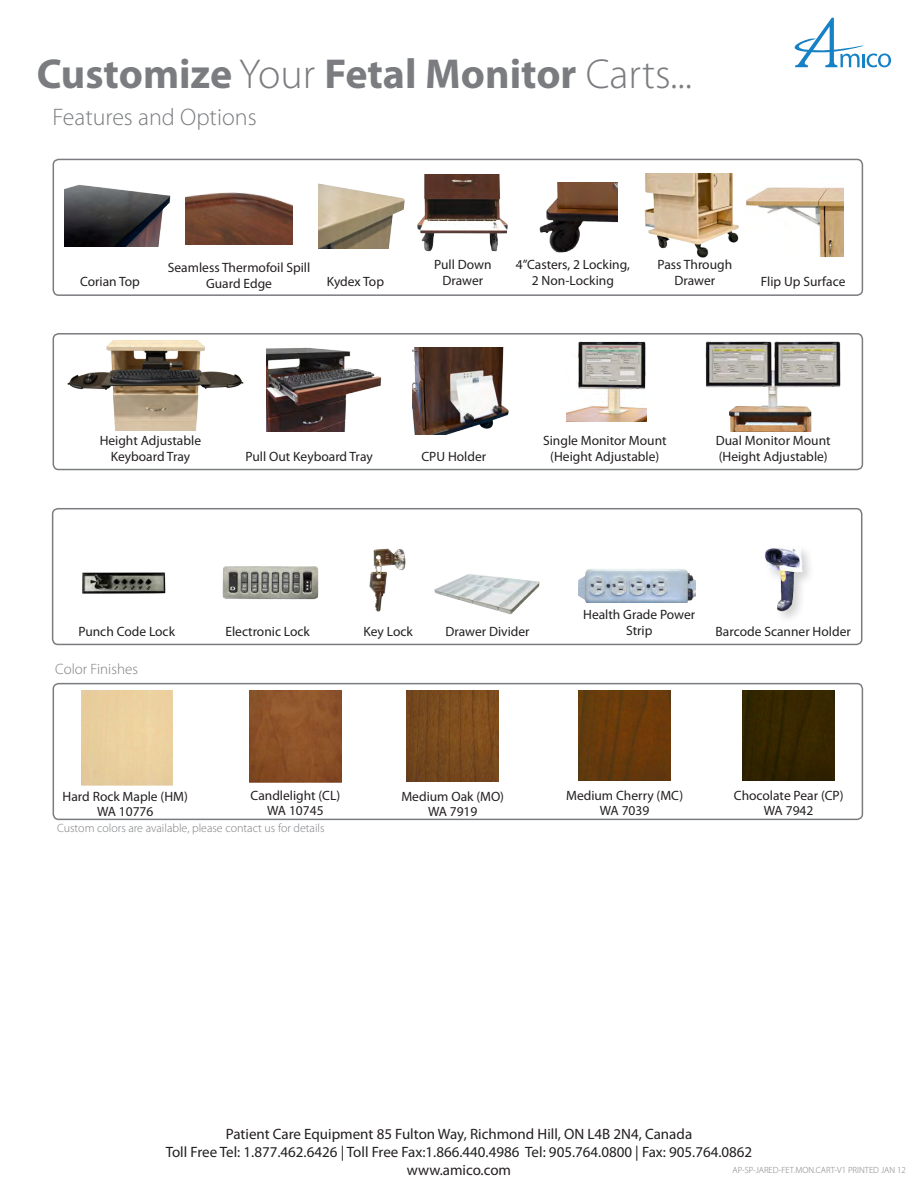
<style>
.page{position:relative;width:918px;height:1188px;background:#fff}
.page>*{position:absolute;margin:0;border:0;box-sizing:border-box;transform-origin:0 0}
.t1{font:700 42px "Myriad Pro";color:#7a7c7f}
.t2{font:300 24px "Myriad Pro";color:#7a7c7f}
.t3{font:15px "Myriad Pro";color:#231f20}
.t4{font:300 15px "Myriad Pro";color:#7a7c7f}
.t5{font:13.5px/16.2px "Myriad Pro";color:#231f20;text-align:center}
.t6{font:300 12px "Myriad Pro";color:#7a7c7f}
.t7{font:300 9px "Myriad Pro";color:#7a7c7f}
.s1{font-weight:300}
</style>
<div class="page">
<div style="left:52px;top:508px;width:810px;height:137px;border:2px solid #7a7c7f;border-radius:5px"></div>
<img style="left:369px;top:548px;width:37px;height:64px">
<img style="left:579px;top:569px;width:116px;height:34px">
<img style="left:764px;top:548px;width:46px;height:70px">
<img style="left:434px;top:574px;width:106px;height:41px">
<img style="left:82px;top:572px;width:84px;height:22px">
<img style="left:222px;top:566px;width:97px;height:34px">
<div style="left:53px;top:683px;width:810px;height:137px;border:2px solid #7a7c7f;border-radius:5px"></div>
<div style="left:53px;top:333px;width:810px;height:137px;border:2px solid #7a7c7f;border-radius:5px"></div>
<svg style="left:794px;top:18px;width:97px;height:49px"></svg>
<div style="left:53px;top:159px;width:810px;height:137px;border:2px solid #7a7c7f;border-radius:5px"></div>
<img style="left:250px;top:690px;width:91px;height:92px">
<img style="left:406px;top:690px;width:92px;height:92px">
<img style="left:579px;top:691px;width:92px;height:90px">
<img style="left:743px;top:691px;width:92px;height:90px">
<img style="left:65px;top:184px;width:106px;height:63px">
<img style="left:417px;top:174px;width:91px;height:78px">
<img style="left:644px;top:174px;width:95px;height:84px">
<img style="left:746px;top:187px;width:97px;height:70px">
<img style="left:319px;top:183px;width:86px;height:66px">
<img style="left:186px;top:192px;width:107px;height:52px">
<img style="left:413px;top:347px;width:96px;height:88px">
<img style="left:566px;top:341px;width:81px;height:80px">
<img style="left:266px;top:347px;width:116px;height:84px">
<img style="left:702px;top:335px;width:144px;height:96px">
<img style="left:67px;top:341px;width:177px;height:90px">
<img style="left:539px;top:183px;width:78px;height:70px">
<p class="t1" style="left:37px;top:46px;width:657px">Customize <span class="s1">Your</span> Fetal Monitor <span class="s1">Carts...</span></p>
<p class="t2" style="left:53px;top:102px;width:206px">Features and Options</p>
<p class="t5" style="left:168px;top:259px;width:144px">Seamless Thermofoil Spill</p>
<p class="t5" style="left:80px;top:273px;width:61px">Corian Top</p>
<p class="t5" style="left:206px;top:275px;width:67px">Guard Edge</p>
<p class="t5" style="left:434px;top:256px;width:59px">Pull Down</p>
<p class="t5" style="left:443px;top:272px;width:42px">Drawer</p>
<p class="t5" style="left:516px;top:256px;width:116px">4”Casters, 2 Locking,</p>
<p class="t5" style="left:658px;top:256px;width:76px">Pass Through<br>Drawer</p>
<p class="t5" style="left:327px;top:273px;width:59px">Kydex Top</p>
<p class="t5" style="left:532px;top:272px;width:84px">2 Non-Locking</p>
<p class="t5" style="left:761px;top:273px;width:86px">Flip Up Surface</p>
<p class="t5" style="left:100px;top:432px;width:103px">Height Adjustable</p>
<p class="t5" style="left:111px;top:448px;width:81px">Keyboard Tray</p>
<p class="t5" style="left:246px;top:448px;width:129px">Pull Out Keyboard Tray</p>
<p class="t5" style="left:421px;top:448px;width:66px">CPU Holder</p>
<p class="t5" style="left:543px;top:432px;width:125px">Single Monitor Mount (Height Adjustable)</p>
<p class="t5" style="left:716px;top:432px;width:116px">Dual Monitor Mount</p>
<p class="t5" style="left:719px;top:448px;width:111px">(Height Adjustable)</p>
<p class="t5" style="left:583px;top:606px;width:114px">Health Grade Power<br>Strip</p>
<p class="t5" style="left:78px;top:623px;width:98px">Punch Code Lock</p>
<p class="t5" style="left:225px;top:623px;width:86px">Electronic Lock</p>
<p class="t5" style="left:364px;top:623px;width:51px">Key Lock</p>
<p class="t5" style="left:445px;top:623px;width:86px">Drawer Divider</p>
<p class="t5" style="left:716px;top:623px;width:137px">Barcode Scanner Holder</p>
<p class="t4" style="left:55px;top:660px;width:84px">Color Finishes</p>
<p class="t5" style="left:63px;top:788px;width:127px">Hard Rock Maple (HM)</p>
<p class="t5" style="left:97px;top:803px;width:58px">WA 10776</p>
<p class="t5" style="left:251px;top:787px;width:91px">Candlelight (CL)</p>
<p class="t5" style="left:267px;top:802px;width:58px">WA 10745</p>
<p class="t6" style="left:57px;top:821px;width:269px">Custom colors are available, please contact us for details</p>
<p class="t5" style="left:401px;top:788px;width:104px">Medium Oak (MO)</p>
<p class="t5" style="left:428px;top:803px;width:51px">WA 7919</p>
<p class="t5" style="left:566px;top:787px;width:119px">Medium Cherry (MC)</p>
<p class="t5" style="left:600px;top:802px;width:51px">WA 7039</p>
<p class="t5" style="left:734px;top:787px;width:111px">Chocolate Pear (CP)</p>
<p class="t5" style="left:764px;top:802px;width:51px">WA 7942</p>
<p class="t3" style="left:226px;top:1124px;width:468px">Patient Care Equipment 85 Fulton Way, Richmond Hill, ON L4B 2N4, Canada</p>
<p class="t3" style="left:166px;top:1142px;width:588px">Toll Free Tel: 1.877.462.6426 | Toll Free Fax:1.866.440.4986 Tel: 905.764.0800 | Fax: 905.764.0862</p>
<p class="t3" style="left:407px;top:1160px;width:106px">www.amico.com</p>
<p class="t7" style="left:732px;top:1164px;width:175px">AP-SP-JARED-FET.MON.CART-V1 PRINTED JAN 12</p>
</div>
